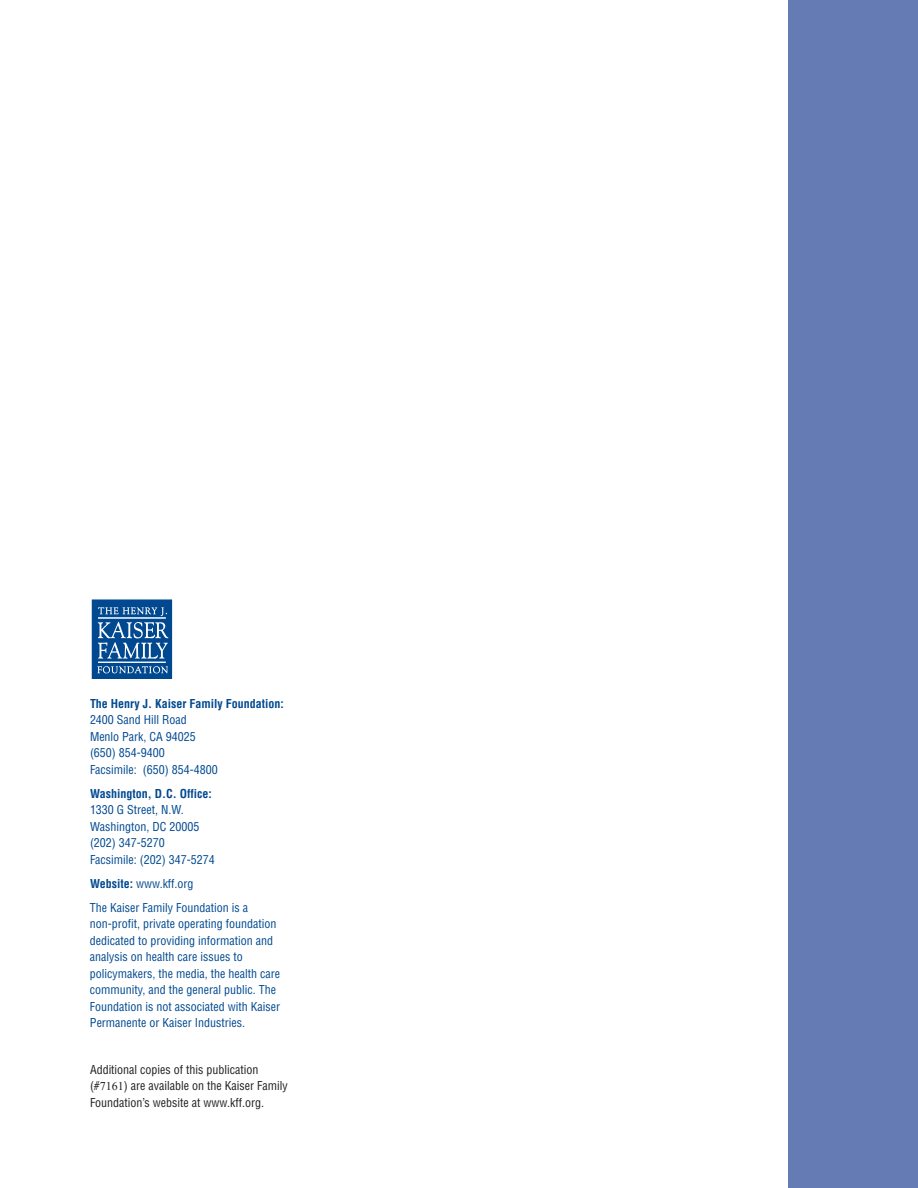
<style>
.page{position:relative;width:918px;height:1188px;background:#fff}
.page>*{position:absolute;margin:0;border:0;box-sizing:border-box;transform-origin:0 0}
.t1{font:condensed 12px/16.5px "Helvetica";color:#004990}
.t2{font:condensed 12px/16.5px "Helvetica";color:#231f20}
.t3{font:700 condensed 12px "Helvetica";color:#004990}
.s1{font-weight:700}
.s2{font-family:"Times New Roman";font-stretch:normal}
</style>
<div class="page">
<div style="left:788px;top:0;width:130px;height:1188px;background:#647bb3"></div>
<div style="left:92px;top:600px;width:80px;height:78px;background:#004990"></div>
<svg style="left:98px;top:607px;width:69px;height:9px"></svg>
<svg style="left:98px;top:622px;width:70px;height:37px"></svg>
<svg style="left:97px;top:666px;width:71px;height:7px"></svg>
<hr style="left:98px;top:618px;width:68px;height:1px;background:#fff">
<hr style="left:98px;top:662px;width:68px;height:1px;background:#fff">
<div style="left:90px;top:595px;width:86px;height:86px;border:1px solid #fff"></div>
<p class="t3" style="left:90px;top:699px;width:195px">The Henry J. Kaiser Family Foundation:</p>
<p class="t1" style="left:90px;top:713px;width:129px">2400 Sand Hill Road<br>Menlo Park, CA 94025 (650) 854-9400<br>Facsimile: (650) 854-4800</p>
<p class="t3" style="left:90px;top:789px;width:123px">Washington, D.C. Office:</p>
<p class="t1" style="left:90px;top:803px;width:126px">1330 G Street, N.W.<br>Washington, DC 20005 (202) 347-5270<br>Facsimile: (202) 347-5274</p>
<p class="t1" style="left:90px;top:872px;width:160px;line-height:24px"><span class="s1">Website:</span> www.kff.org<br>The Kaiser Family Foundation is a</p>
<p class="t1" style="left:90px;top:917px;width:192px">non-profit, private operating foundation dedicated to providing information and analysis on health care issues to policymakers, the media, the health care community, and the general public. The Foundation is not associated with Kaiser Permanente or Kaiser Industries.</p>
<p class="t2" style="left:90px;top:1062px;width:199px">Additional copies of this publication (#<span class="s2">7161</span>) are available on the Kaiser Family<br>Foundation’s website at www.kff.org.</p>
</div>
